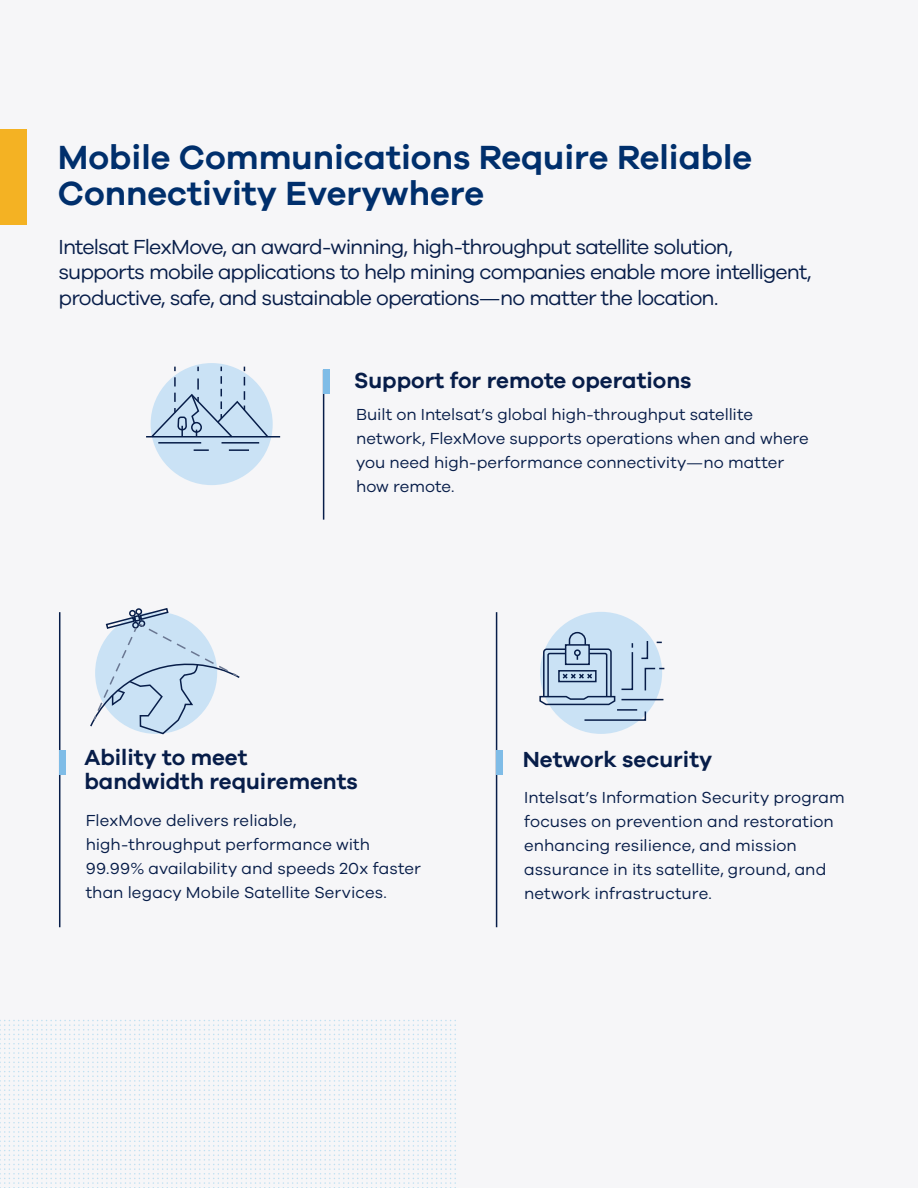
<style>
.page{position:relative;width:918px;height:1188px;background:#f6f6f8}
.page>*{position:absolute;margin:0;border:0;box-sizing:border-box;transform-origin:0 0}
.t1{font:600 34.5px/36px "Galano Grotesque";color:#002f6c}
.t2{font:600 22.5px/24px "Galano Grotesque";color:#071d49}
.t3{font:21px/25.5px "Galano Grotesque";letter-spacing:-.04em;color:#071d49}
.t4{font:16.5px/24px "Galano Grotesque";color:#071d49}
</style>
<div class="page">
<div style="left:0;top:129px;width:26px;height:95px;background:#f4b223"></div>
<div style="left:540px;top:612px;width:122px;height:122px;background:#cae2f5;border-radius:50%"></div>
<div style="left:151px;top:363px;width:122px;height:122px;background:#cae2f5;border-radius:50%"></div>
<hr style="left:323px;top:370px;width:1px;height:150px;background:#071d49">
<div style="left:323px;top:370px;width:7px;height:24px;background:#7fbce7"></div>
<hr style="left:496px;top:612px;width:1px;height:315px;background:#071d49">
<div style="left:496px;top:750px;width:7px;height:25px;background:#7fbce7"></div>
<hr style="left:59px;top:612px;width:1px;height:315px;background:#071d49">
<div style="left:59px;top:750px;width:7px;height:25px;background:#7fbce7"></div>
<svg style="left:539px;top:631px;width:125px;height:91px"></svg>
<hr style="left:146px;top:436px;width:134px;height:2px;background:#071d49">
<hr style="left:158px;top:442px;width:43px;height:2px;background:#071d49">
<hr style="left:222px;top:442px;width:37px;height:2px;background:#071d49">
<svg style="left:194px;top:449px;width:15px;height:2px"></svg>
<hr style="left:229px;top:449px;width:20px;height:2px;background:#071d49">
<svg style="left:150px;top:367px;width:120px;height:72px"></svg>
<svg style="left:90px;top:608px;width:150px;height:127px"></svg>
<svg style="left:0;top:1020px;width:456px;height:168px"></svg>
<h1 class="t1" style="left:58px;top:142px;width:696px">Mobile Communications Require Reliable<br>Connectivity Everywhere</h1>
<p class="t3" style="left:59px;top:235px;width:755px">Intelsat FlexMove, an award-winning, high-throughput satellite solution, supports mobile applications to help mining companies enable more intelligent, productive, safe, and sustainable operations—no matter the location.</p>
<h2 class="t2" style="left:354px;top:370px;width:339px">Support for remote operations</h2>
<p class="t4" style="left:356px;top:404px;width:454px">Built on Intelsat’s global high-throughput satellite network, FlexMove supports operations when and where you need high-performance connectivity—no matter how remote.</p>
<h2 class="t2" style="left:84px;top:747px;width:275px">Ability to meet bandwidth requirements</h2>
<p class="t4" style="left:86px;top:809px;width:337px">FlexMove delivers reliable, high-throughput performance with 99.99% availability and speeds 20x faster than legacy Mobile Satellite Services.</p>
<h2 class="t2" style="left:523px;top:749px;width:191px">Network security</h2>
<p class="t4" style="left:524px;top:786px;width:322px">Intelsat’s Information Security program focuses on prevention and restoration enhancing resilience, and mission assurance in its satellite, ground, and network infrastructure.</p>
</div>
